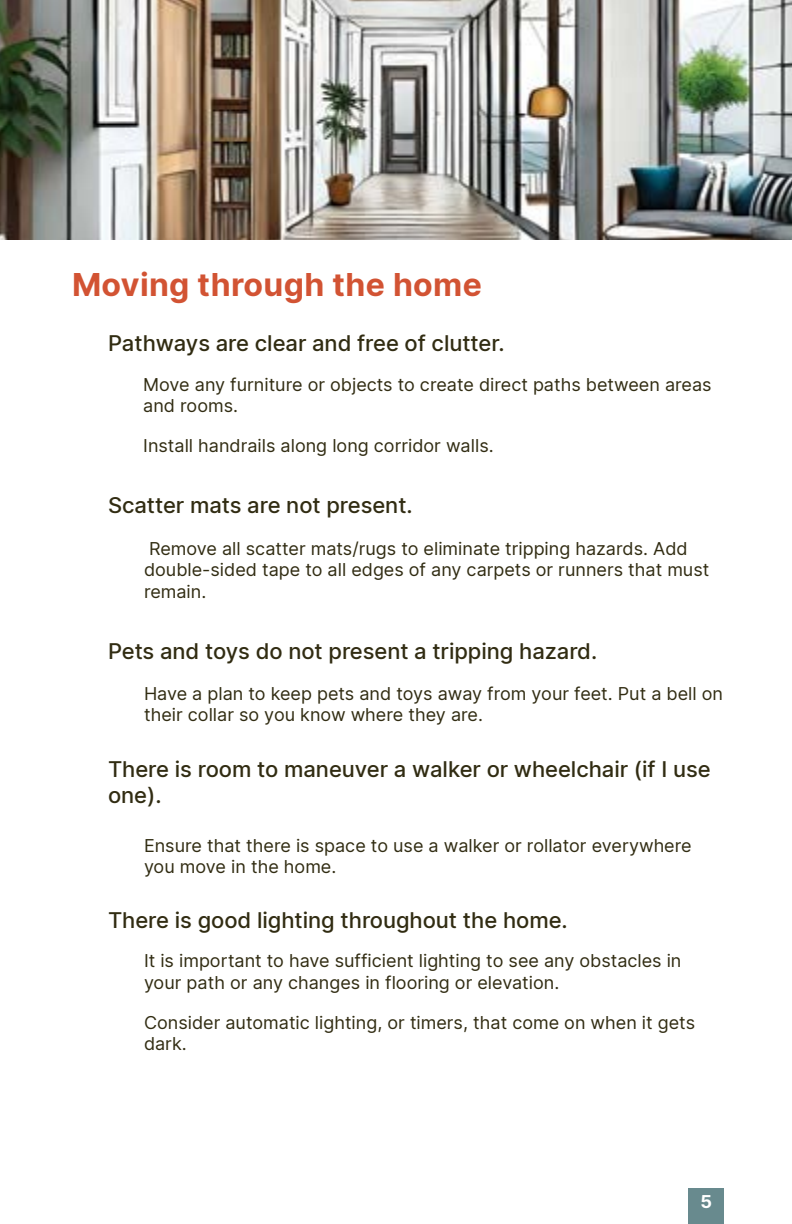
<style>
.page{position:relative;width:792px;height:1224px;background:#fff}
.page>*{position:absolute;margin:0;border:0;box-sizing:border-box;transform-origin:0 0}
.t1{font:700 32px "Inter";letter-spacing:.01em;color:#d25333}
.t2{font:500 22px/26.4px "Inter";letter-spacing:-.005em;color:#312c12}
.t3{font:18px/21.6px "Inter";color:#312c12}
.t4{font:700 18px "Inter";color:#fff}
</style>
<div class="page">
<img style="left:0;top:0;width:792px;height:239px">
<div style="left:688px;top:1188px;width:36px;height:36px;background:#688a8e"></div>
<h1 class="t1" style="left:72px;top:260px;width:411px">Moving through the home</h1>
<p class="t2" style="left:108px;top:329px;width:398px">Pathways are clear and free of clutter.</p>
<p class="t3" style="left:143px;top:373px;width:570px">Move any furniture or objects to create direct paths between areas and rooms.</p>
<p class="t3" style="left:143px;top:434px;width:352px">Install handrails along long corridor walls.</p>
<p class="t2" style="left:108px;top:491px;width:306px">Scatter mats are not present.</p>
<p class="t3" style="left:144px;top:537px;width:567px">Remove all scatter mats/rugs to eliminate tripping hazards. Add double-sided tape to all edges of any carpets or runners that must remain.</p>
<p class="t2" style="left:108px;top:637px;width:491px">Pets and toys do not present a tripping hazard.</p>
<p class="t3" style="left:144px;top:682px;width:581px">Have a plan to keep pets and toys away from your feet. Put a bell on their collar so you know where they are.</p>
<p class="t2" style="left:108px;top:755px;width:604px">There is room to maneuver a walker or wheelchair (if I use one).</p>
<p class="t3" style="left:144px;top:834px;width:549px">Ensure that there is space to use a walker or rollator everywhere you move in the home.</p>
<p class="t2" style="left:108px;top:906px;width:461px">There is good lighting throughout the home.</p>
<p class="t3" style="left:144px;top:950px;width:539px">It is important to have sufficient lighting to see any obstacles in your path or any changes in flooring or elevation.</p>
<p class="t3" style="left:144px;top:1011px;width:553px">Consider automatic lighting, or timers, that come on when it gets dark.</p>
<p class="t4" style="left:701px;top:1188px;width:13px">5</p>
</div>
